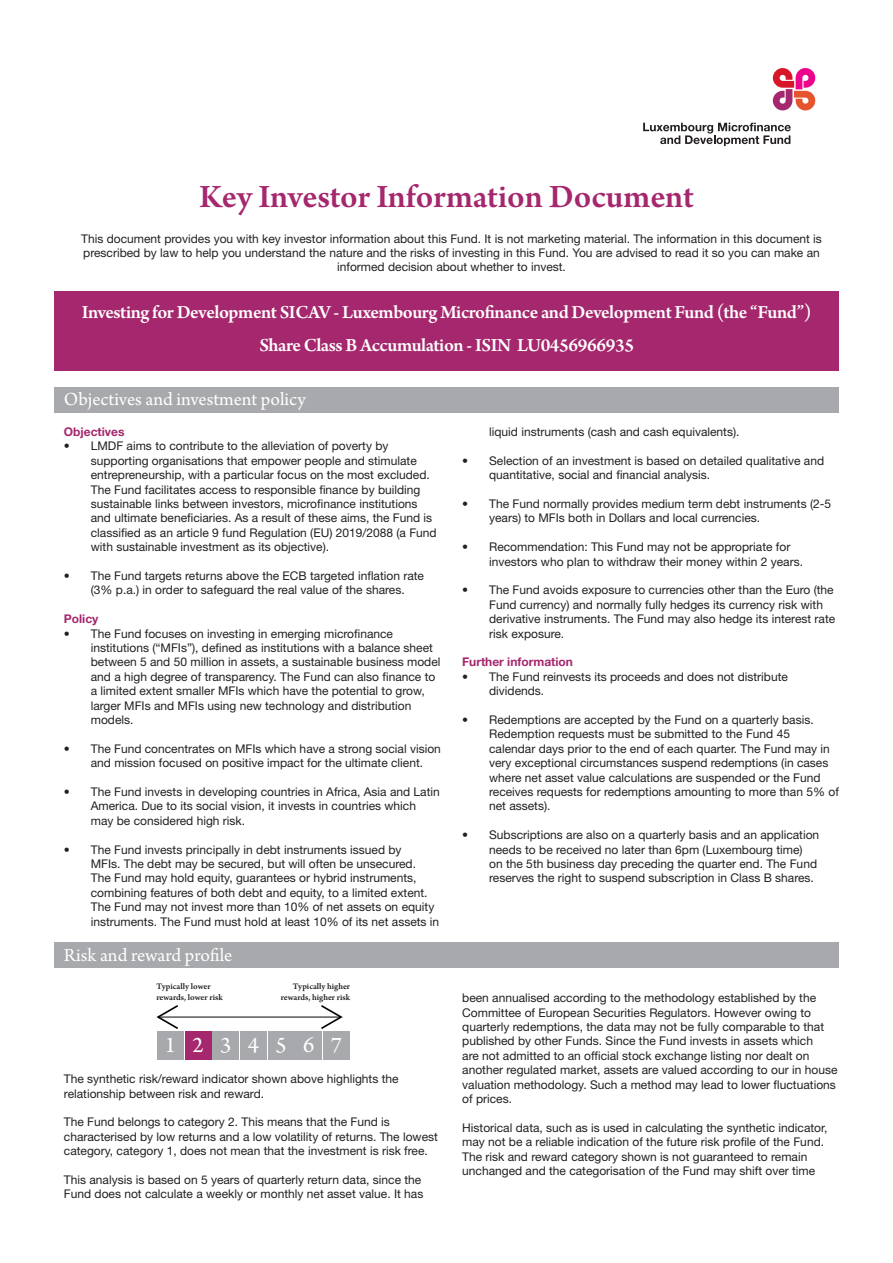
<style>
.page{position:relative;width:893px;height:1263px;background:#fff}
.page>*{position:absolute;margin:0;border:0;box-sizing:border-box;transform-origin:0 0}
.t1{font:600 34.5px "Arno Pro";letter-spacing:-.005em;color:#a5276d}
.t2{font:23.55px "Arno Pro";color:#fff}
.t3{font:600 19.5px "Arno Pro";letter-spacing:-.025em;color:#fff}
.t4{font:19.5px "Arno Pro";color:#fff}
.t5{font:12px/14.4px "Helvetica Neue LT Std";color:#231f20}
.t6{font:700 12px "Helvetica Neue LT Std";color:#a5276d}
.t7{font:600 9px/10.8px "Arno Pro";letter-spacing:-.005em;color:#231f20}
</style>
<div class="page">
<div style="left:54px;top:292px;width:785px;height:79px;background:#a5276d"></div>
<div style="left:54px;top:387px;width:785px;height:25px;background:#a8a9ad"></div>
<div style="left:54px;top:942px;width:785px;height:26px;background:#a8a9ad"></div>
<div style="left:157px;top:1031px;width:27px;height:29px;background:#a8a9ad"></div>
<div style="left:185px;top:1031px;width:26px;height:29px;background:#a5276d"></div>
<div style="left:213px;top:1031px;width:26px;height:29px;background:#a8a9ad"></div>
<div style="left:295px;top:1031px;width:27px;height:29px;background:#a8a9ad"></div>
<div style="left:268px;top:1031px;width:26px;height:29px;background:#a8a9ad"></div>
<div style="left:240px;top:1031px;width:27px;height:29px;background:#a8a9ad"></div>
<div style="left:323px;top:1031px;width:27px;height:29px;background:#a8a9ad"></div>
<svg style="left:156px;top:1005px;width:187px;height:24px"></svg>
<hr style="left:159px;top:1017px;width:182px;height:1px;background:#040503">
<svg style="left:773px;top:68px;width:42px;height:42px"></svg>
<svg style="left:643px;top:123px;width:148px;height:23px"></svg>
<p class="t1" style="left:199px;top:177px;width:496px">Key Investor Information Document</p>
<p class="t5" style="left:81px;top:231px;width:742px;text-align:center">This document provides you with key investor information about this Fund. It is not marketing material. The information in this document is prescribed by law to help you understand the nature and the risks of investing in this Fund. You are advised to read it so you can make an informed decision about whether to invest.</p>
<p class="t3" style="left:82px;top:301px;width:731px">Investing for Development SICAV - Luxembourg Microfinance and Development Fund (the “Fund”)</p>
<p class="t3" style="left:259px;top:334px;width:376px">Share Class B Accumulation - ISIN LU0456966935</p>
<p class="t4" style="left:64px;top:388px;width:244px">Objectives and investment policy</p>
<p class="t6" style="left:64px;top:424px;width:62px">Objectives</p>
<p class="t5" style="left:91px;top:439px;width:347px;text-indent:-27px">• LMDF aims to contribute to the alleviation of poverty by supporting organisations that empower people and stimulate entrepreneurship, with a particular focus on the most excluded.<br>The Fund facilitates access to responsible finance by building sustainable links between investors, microfinance institutions and ultimate beneficiaries. As a result of these aims, the Fund is classified as an article 9 fund Regulation (EU) 2019/2088 (a Fund with sustainable investment as its objective).</p>
<p class="t5" style="left:91px;top:568px;width:335px;text-indent:-27px">• The Fund targets returns above the ECB targeted inflation rate (3% p.a.) in order to safeguard the real value of the shares.</p>
<p class="t6" style="left:64px;top:611px;width:36px">Policy</p>
<p class="t5" style="left:91px;top:626px;width:351px;text-indent:-27px">• The Fund focuses on investing in emerging microfinance institutions (“MFIs”), defined as institutions with a balance sheet between 5 and 50 million in assets, a sustainable business model and a high degree of transparency. The Fund can also finance to a limited extent smaller MFIs which have the potential to grow, larger MFIs and MFIs using new technology and distribution models.</p>
<p class="t5" style="left:91px;top:741px;width:352px;text-indent:-27px">• The Fund concentrates on MFIs which have a strong social vision and mission focused on positive impact for the ultimate client.</p>
<p class="t5" style="left:91px;top:784px;width:350px;text-indent:-27px">• The Fund invests in developing countries in Africa, Asia and Latin<br>America. Due to its social vision, it invests in countries which may be considered high risk.</p>
<p class="t5" style="left:91px;top:842px;width:350px;text-indent:-27px">• The Fund invests principally in debt instruments issued by<br>MFIs. The debt may be secured, but will often be unsecured.<br>The Fund may hold equity, guarantees or hybrid instruments, combining features of both debt and equity, to a limited extent.<br>The Fund may not invest more than 10% of net assets on equity instruments. The Fund must hold at least 10% of its net assets in</p>
<p class="t5" style="left:489px;top:424px;width:252px">liquid instruments (cash and cash equivalents).</p>
<p class="t5" style="left:489px;top:453px;width:336px;text-indent:-27px">• Selection of an investment is based on detailed qualitative and quantitative, social and financial analysis.</p>
<p class="t5" style="left:489px;top:496px;width:343px;text-indent:-27px">• The Fund normally provides medium term debt instruments (2-5 years) to MFIs both in Dollars and local currencies.</p>
<p class="t5" style="left:489px;top:539px;width:315px;text-indent:-27px">• Recommendation: This Fund may not be appropriate for investors who plan to withdraw their money within 2 years.</p>
<p class="t5" style="left:489px;top:583px;width:348px;text-indent:-27px">• The Fund avoids exposure to currencies other than the Euro (the Fund currency) and normally fully hedges its currency risk with derivative instruments. The Fund may also hedge its interest rate risk exposure.</p>
<p class="t6" style="left:462px;top:655px;width:112px">Further information</p>
<p class="t5" style="left:489px;top:669px;width:300px;text-indent:-27px">• The Fund reinvests its proceeds and does not distribute dividends.</p>
<p class="t5" style="left:489px;top:712px;width:351px;text-indent:-27px">• Redemptions are accepted by the Fund on a quarterly basis.<br>Redemption requests must be submitted to the Fund 45 calendar days prior to the end of each quarter. The Fund may in very exceptional circumstances suspend redemptions (in cases where net asset value calculations are suspended or the Fund receives requests for redemptions amounting to more than 5% of net assets).</p>
<p class="t5" style="left:489px;top:827px;width:332px;text-indent:-27px">• Subscriptions are also on a quarterly basis and an application needs to be received no later than 6pm (Luxembourg time) on the 5th business day preceding the quarter end. The Fund reserves the right to suspend subscription in Class B shares.</p>
<p class="t4" style="left:64px;top:944px;width:170px">Risk and reward profile</p>
<p class="t7" style="left:156px;top:981px;width:68px">Typically lower rewards, lower risk</p>
<p class="t7" style="left:281px;top:982px;width:71px;text-align:right">Typically higher rewards, higher risk</p>
<p class="t2" style="left:165px;top:1031px;width:13px">1</p>
<p class="t2" style="left:192px;top:1031px;width:13px">2</p>
<p class="t2" style="left:220px;top:1031px;width:13px">3</p>
<p class="t2" style="left:248px;top:1031px;width:13px">4</p>
<p class="t2" style="left:275px;top:1031px;width:13px">5</p>
<p class="t2" style="left:303px;top:1031px;width:13px">6</p>
<p class="t2" style="left:331px;top:1031px;width:13px">7</p>
<p class="t5" style="left:64px;top:1071px;width:336px">The synthetic risk/reward indicator shown above highlights the relationship between risk and reward.</p>
<p class="t5" style="left:64px;top:1115px;width:375px">The Fund belongs to category 2. This means that the Fund is characterised by low returns and a low volatility of returns. The lowest category, category 1, does not mean that the investment is risk free.</p>
<p class="t5" style="left:64px;top:1172px;width:361px">This analysis is based on 5 years of quarterly return data, since the<br>Fund does not calculate a weekly or monthly net asset value. It has</p>
<p class="t5" style="left:462px;top:990px;width:377px">been annualised according to the methodology established by the Committee of European Securities Regulators. However owing to quarterly redemptions, the data may not be fully comparable to that published by other Funds. Since the Fund invests in assets which<br>are not admitted to an official stock exchange listing nor dealt on another regulated market, assets are valued according to our in house valuation methodology. Such a method may lead to lower fluctuations of prices.</p>
<p class="t5" style="left:462px;top:1120px;width:367px">Historical data, such as is used in calculating the synthetic indicator, may not be a reliable indication of the future risk profile of the Fund.<br>The risk and reward category shown is not guaranteed to remain unchanged and the categorisation of the Fund may shift over time</p>
</div>
